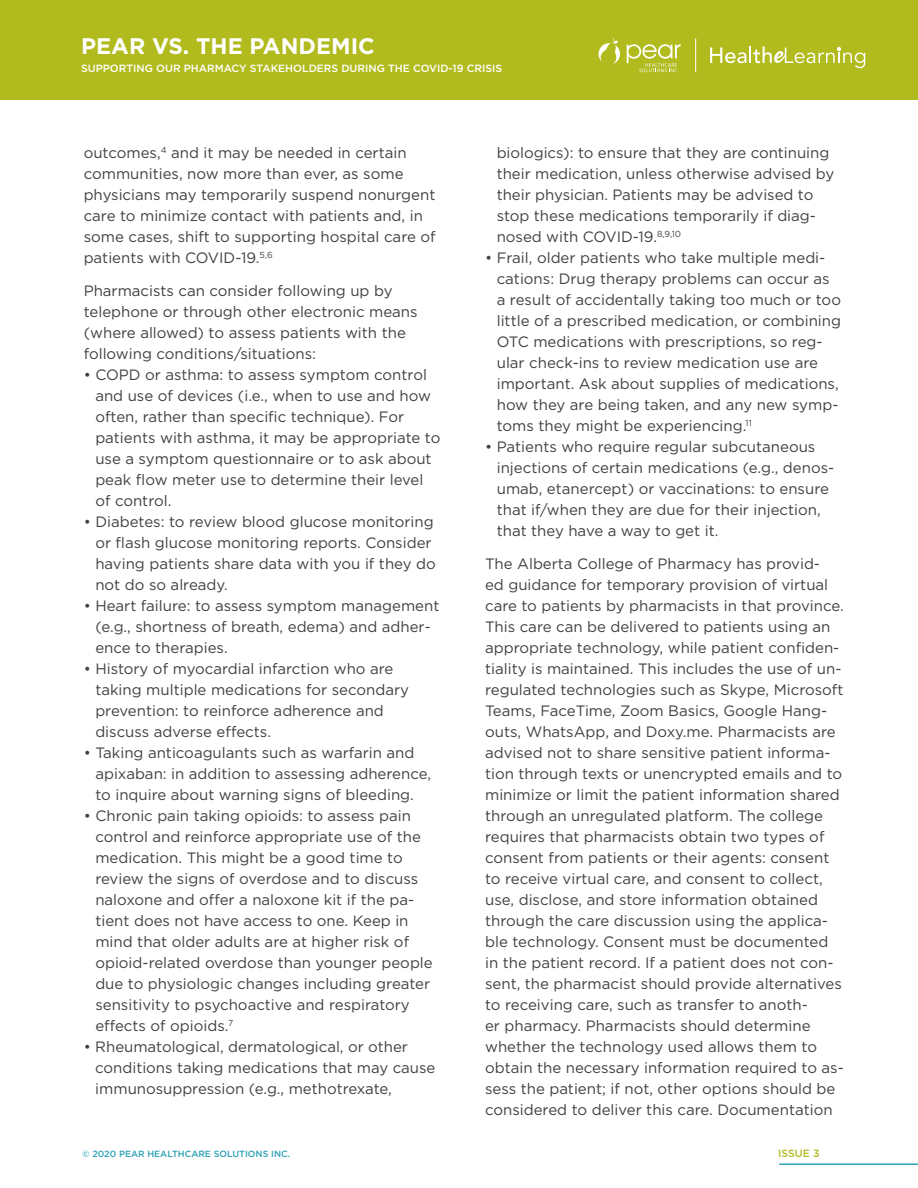
<style>
.page{position:relative;width:918px;height:1188px;background:#fff}
.page>*{position:absolute;margin:0;border:0;box-sizing:border-box;transform-origin:0 0}
.t1{font:700 22.5px "Gotham";color:#fff}
.t2{font:15px/21px "Gotham";color:#414042}
.t3{font:500 10.5px "Gotham";color:#fff}
.t4{font:500 10.5px "Gotham";color:#b2bb1e}
.t5{font:500 9px "Gotham";color:#2ba2b5}
</style>
<div class="page">
<div style="left:0;top:0;width:918px;height:100px;background:#b2bb1e"></div>
<svg style="left:627px;top:44px;width:54px;height:29px"></svg>
<svg style="left:598px;top:38px;width:22px;height:26px"></svg>
<svg style="left:710px;top:46px;width:155px;height:22px"></svg>
<hr style="left:695px;top:38px;width:1px;height:34px;background:#fff">
<hr style="left:779px;top:1164px;width:139px;height:1px;background:#2ba2b5">
<h1 class="t1" style="left:81px;top:33px;width:295px">PEAR VS. THE PANDEMIC</h1>
<p class="t3" style="left:81px;top:62px;width:422px">SUPPORTING OUR PHARMACY STAKEHOLDERS DURING THE COVID-19 CRISIS</p>
<p class="t2" style="left:84px;top:141px;width:353px">outcomes,<sup>4</sup> and it may be needed in certain communities, now more than ever, as some physicians may temporarily suspend nonurgent care to minimize contact with patients and, in some cases, shift to supporting hospital care of patients with COVID-19.<sup>5,6</sup></p>
<p class="t2" style="left:84px;top:279px;width:335px">Pharmacists can consider following up by telephone or through other electronic means (where allowed) to assess patients with the following conditions/situations:</p>
<p class="t2" style="left:95px;top:363px;width:347px;text-indent:-12px">• COPD or asthma: to assess symptom control and use of devices (i.e., when to use and how often, rather than specific technique). For patients with asthma, it may be appropriate to use a symptom questionnaire or to ask about peak flow meter use to determine their level of control.</p>
<p class="t2" style="left:95px;top:510px;width:342px;text-indent:-12px">• Diabetes: to review blood glucose monitoring or flash glucose monitoring reports. Consider having patients share data with you if they do not do so already.</p>
<p class="t2" style="left:95px;top:594px;width:346px;text-indent:-12px">• Heart failure: to assess symptom management (e.g., shortness of breath, edema) and adher&shy;ence to therapies.</p>
<p class="t2" style="left:95px;top:657px;width:315px;text-indent:-12px">• History of myocardial infarction who are taking multiple medications for secondary prevention: to reinforce adherence and discuss adverse effects.</p>
<p class="t2" style="left:95px;top:741px;width:337px;text-indent:-12px">• Taking anticoagulants such as warfarin and apixaban: in addition to assessing adherence, to inquire about warning signs of bleeding.</p>
<p class="t2" style="left:95px;top:804px;width:339px;text-indent:-12px">• Chronic pain taking opioids: to assess pain control and reinforce appropriate use of the medication. This might be a good time to review the signs of overdose and to discuss naloxone and offer a naloxone kit if the pa&shy;tient does not have access to one. Keep in mind that older adults are at higher risk of opioid-related overdose than younger people due to physiologic changes including greater sensitivity to psychoactive and respiratory effects of opioids.<sup>7</sup></p>
<p class="t2" style="left:95px;top:1035px;width:342px;text-indent:-12px">• Rheumatological, dermatological, or other conditions taking medications that may cause immunosuppression (e.g., methotrexate,</p>
<p class="t2" style="left:497px;top:141px;width:339px">biologics): to ensure that they are continuing their medication, unless otherwise advised by their physician. Patients may be advised to stop these medications temporarily if diag&shy;nosed with COVID-19.<sup>8,9,10</sup></p>
<p class="t2" style="left:497px;top:246px;width:346px;text-indent:-12px">• Frail, older patients who take multiple medi&shy;cations: Drug therapy problems can occur as a result of accidentally taking too much or too little of a prescribed medication, or combining OTC medications with prescriptions, so reg&shy;ular check-ins to review medication use are important. Ask about supplies of medications, how they are being taken, and any new symp&shy;toms they might be experiencing.<sup>11</sup></p>
<p class="t2" style="left:497px;top:435px;width:339px;text-indent:-12px">• Patients who require regular subcutaneous injections of certain medications (e.g., denos&shy;umab, etanercept) or vaccinations: to ensure that if/when they are due for their injection, that they have a way to get it.</p>
<p class="t2" style="left:485px;top:552px;width:360px">The Alberta College of Pharmacy has provid-<br>ed guidance for temporary provision of virtual care to patients by pharmacists in that province.<br>This care can be delivered to patients using an appropriate technology, while patient confiden&shy;tiality is maintained. This includes the use of un&shy;regulated technologies such as Skype, Microsoft Teams, FaceTime, Zoom Basics, Google Hang&shy;outs, WhatsApp, and Doxy.me. Pharmacists are advised not to share sensitive patient informa&shy;tion through texts or unencrypted emails and to minimize or limit the patient information shared through an unregulated platform. The college requires that pharmacists obtain two types of consent from patients or their agents: consent to receive virtual care, and consent to collect, use, disclose, and store information obtained through the care discussion using the applica&shy;ble technology. Consent must be documented in the patient record. If a patient does not con&shy;sent, the pharmacist should provide alternatives to receiving care, such as transfer to anoth-<br>er pharmacy. Pharmacists should determine whether the technology used allows them to obtain the necessary information required to as&shy;sess the patient; if not, other options should be considered to deliver this care. Documentation</p>
<p class="t5" style="left:82px;top:1149px;width:210px">© 2020 PEAR HEALTHCARE SOLUTIONS INC.</p>
<p class="t4" style="left:778px;top:1148px;width:43px">ISSUE 3</p>
</div>
